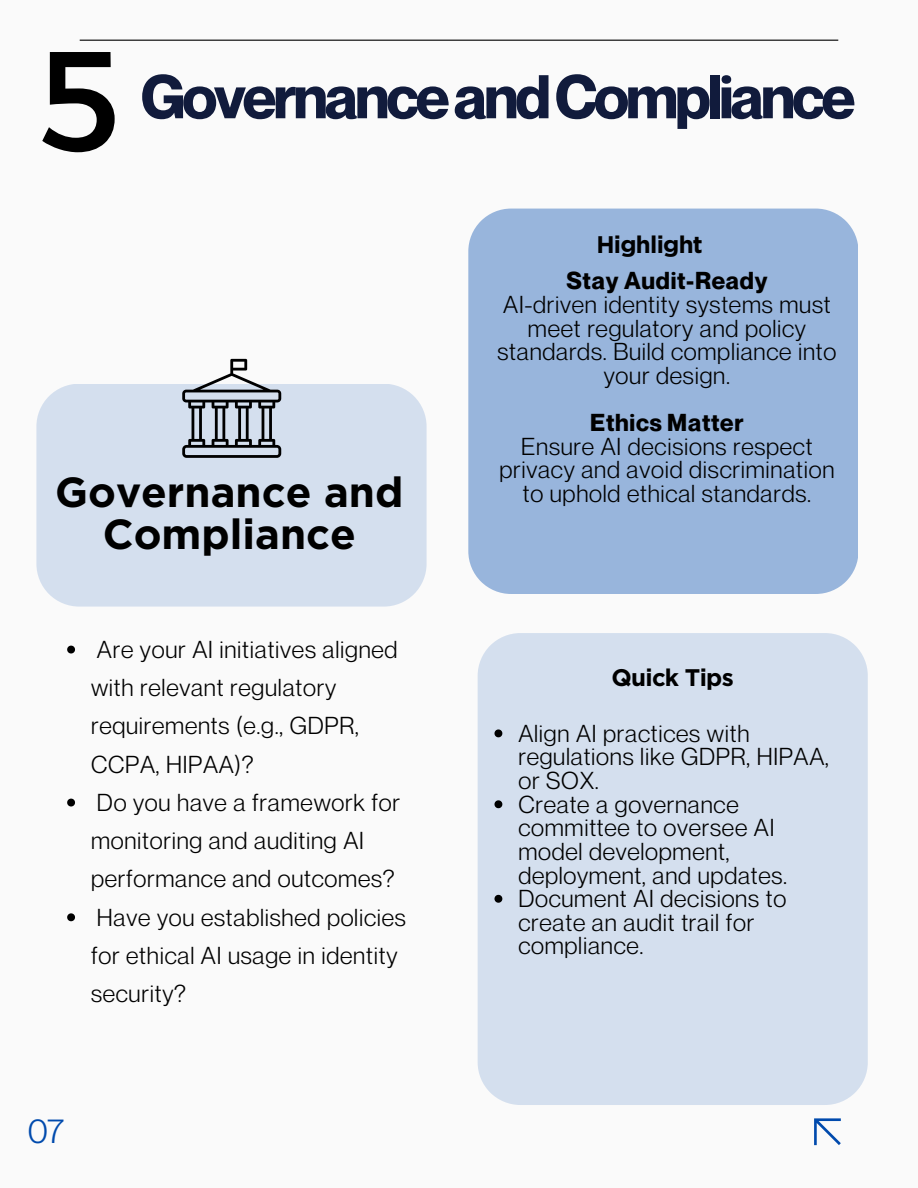
<style>
.page{position:relative;width:918px;height:1188px;background:#fafafa}
.page>*{position:absolute;margin:0;border:0;box-sizing:border-box;transform-origin:0 0}
.t1{font:142.5px "Montserrat";color:#000}
.t2{font:700 60.3px "Neue Montreal";letter-spacing:-.05em;color:#111b3c}
.t3{font:700 42px/41.7px "Gotham";color:#000;text-align:center}
.t4{font:33.9px "Neue Montreal";color:#004aad}
.t5{font:24px/23.7px "Neue Montreal";letter-spacing:.03em;color:#000}
.t6{font:700 24px "Neue Montreal";letter-spacing:.03em;color:#000}
.t7{font:700 24px "Gotham";letter-spacing:-.03em;color:#000}
</style>
<div class="page">
<hr style="left:80px;top:40px;width:758px;height:1px;background:#000">
<svg style="left:814px;top:1118px;width:27px;height:27px"></svg>
<div style="left:36px;top:384px;width:390px;height:223px;background:#d4dfee"></div>
<div style="left:468px;top:209px;width:390px;height:385px;background:#98b5dc"></div>
<div style="left:478px;top:633px;width:390px;height:472px;background:#d4dfee"></div>
<svg style="left:67px;top:646px;width:8px;height:7px"></svg>
<svg style="left:67px;top:799px;width:8px;height:7px"></svg>
<svg style="left:67px;top:913px;width:8px;height:8px"></svg>
<svg style="left:494px;top:729px;width:8px;height:8px"></svg>
<svg style="left:494px;top:800px;width:8px;height:8px"></svg>
<svg style="left:494px;top:895px;width:8px;height:8px"></svg>
<svg style="left:182px;top:359px;width:99px;height:99px"></svg>
<h1 class="t1" style="left:39px;top:8px;width:84px">5</h1>
<p class="t2" style="left:141px;top:60px;width:716px">GovernanceandCompliance</p>
<p class="t7" style="left:596px;top:230px;width:108px">Highlight</p>
<p class="t3" style="left:55px;top:471px;width:350px">Governance and<br>Compliance</p>
<p class="t5" style="left:91px;top:630px;width:308px;line-height:38.2px">Are your AI initiatives aligned with relevant regulatory requirements (e.g., GDPR,<br>CCPA, HIPAA)?</p>
<p class="t5" style="left:91px;top:783px;width:310px;line-height:38.2px">Do you have a framework for monitoring and auditing AI performance and outcomes?</p>
<p class="t5" style="left:91px;top:898px;width:316px;line-height:38.2px">Have you established policies for ethical AI usage in identity security?</p>
<p class="t4" style="left:28px;top:1110px;width:38px">07</p>
<p class="t6" style="left:566px;top:266px;width:203px">Stay Audit-Ready</p>
<h3 class="t5" style="left:497px;top:292px;width:340px;text-align:center">AI-driven identity systems must meet regulatory and policy standards. Build compliance into your design.</h3>
<p class="t6" style="left:590px;top:408px;width:155px">Ethics Matter</p>
<p class="t5" style="left:499px;top:434px;width:337px;text-align:center">Ensure AI decisions respect privacy and avoid discrimination to uphold ethical standards.</p>
<h2 class="t7" style="left:612px;top:663px;width:124px">Quick Tips</h2>
<p class="t5" style="left:518px;top:721px;width:312px">Align AI practices with regulations like GDPR, HIPAA, or SOX.</p>
<p class="t5" style="left:518px;top:792px;width:270px">Create a governance committee to oversee AI model development, deployment, and updates.</p>
<h3 class="t5" style="left:518px;top:886px;width:269px">Document AI decisions to create an audit trail for compliance.</h3>
</div>
